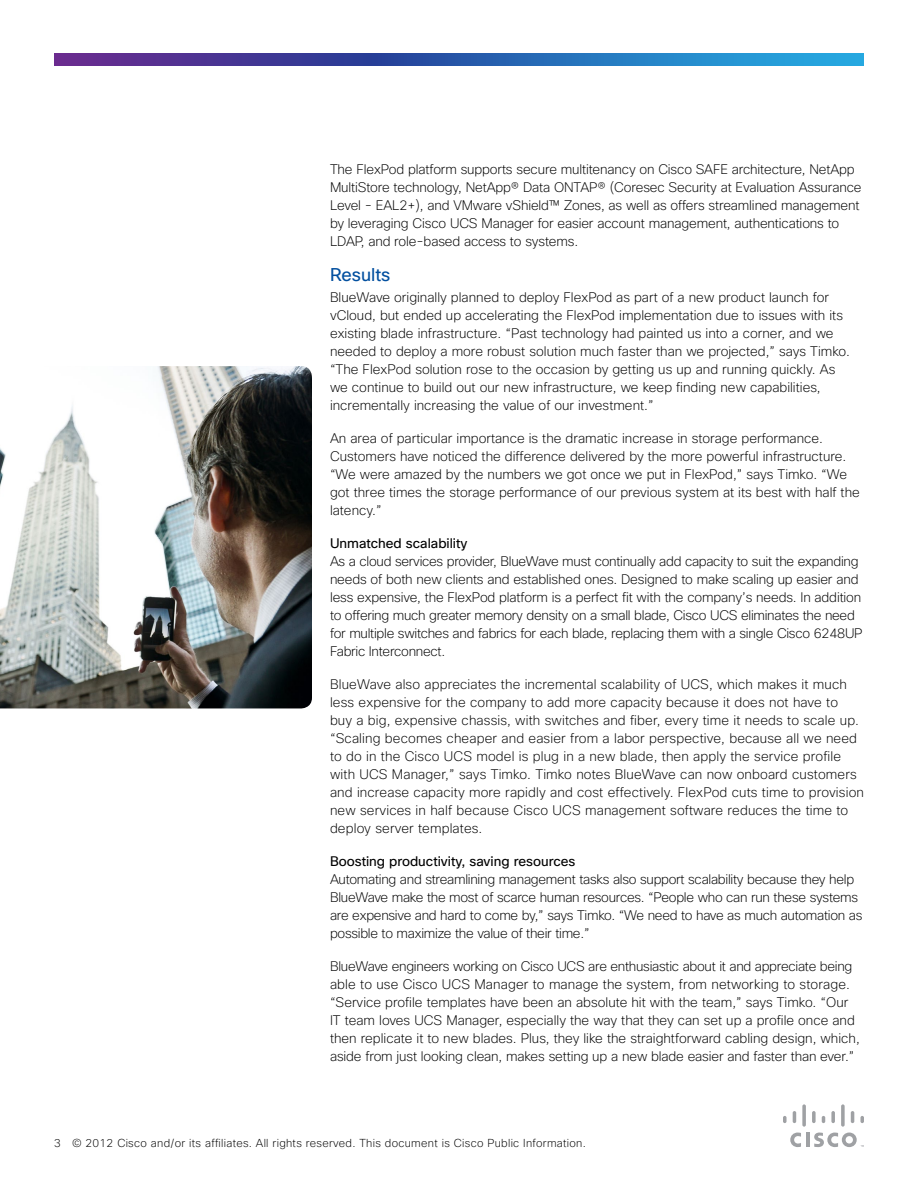
<style>
.page{position:relative;width:918px;height:1188px;background:#fff}
.page>*{position:absolute;margin:0;border:0;box-sizing:border-box;transform-origin:0 0}
.Subhead_1{font:18px "Cisco Sans";color:#024f9f}
.Body_1{font:200 13.5px/18px "Cisco Sans";color:#000}
.Body_1-2{font:200 13.5px/18px "Cisco Sans";letter-spacing:-.02em;color:#000}
.Subhead_2{font:13.5px "Cisco Sans";color:#000}
.Folio{font:200 11.25px "Cisco Sans";letter-spacing:.025em;color:#000}
</style>
<div class="page">
<svg style="left:54px;top:53px;width:810px;height:12px"></svg>
<hr style="left:806px;top:1133px;width:3px;height:14px;background:#9fa1a4">
<svg style="left:790px;top:1133px;width:11px;height:14px"></svg>
<svg style="left:783px;top:1116px;width:4px;height:7px"></svg>
<svg style="left:793px;top:1111px;width:3px;height:12px"></svg>
<svg style="left:802px;top:1104px;width:4px;height:23px"></svg>
<svg style="left:812px;top:1111px;width:4px;height:12px"></svg>
<svg style="left:822px;top:1116px;width:3px;height:7px"></svg>
<svg style="left:831px;top:1111px;width:4px;height:12px"></svg>
<svg style="left:841px;top:1104px;width:4px;height:23px"></svg>
<svg style="left:851px;top:1111px;width:3px;height:12px"></svg>
<svg style="left:860px;top:1116px;width:4px;height:7px"></svg>
<svg style="left:814px;top:1133px;width:50px;height:14px"></svg>
<img style="left:0;top:366px;width:312px;height:342px">
<p class="Body_1" style="left:330px;top:160px;width:533px">The FlexPod platform supports secure multitenancy on Cisco SAFE architecture, NetApp MultiStore technology, NetApp® Data ONTAP® (Coresec Security at Evaluation Assurance Level - EAL2+), and VMware vShield™ Zones, as well as offers streamlined management by leveraging Cisco UCS Manager for easier account management, authentications to LDAP, and role-based access to systems.</p>
<p class="Subhead_1" style="left:330px;top:263px;width:62px">Results</p>
<p class="Body_1" style="left:330px;top:288px;width:521px">BlueWave originally planned to deploy FlexPod as part of a new product launch for vCloud, but ended up accelerating the FlexPod implementation due to issues with its existing blade infrastructure. “Past technology had painted us into a corner, and we needed to deploy a more robust solution much faster than we projected,” says Timko. “The FlexPod solution rose to the occasion by getting us up and running quickly. As we continue to build out our new infrastructure, we keep finding new capabilities, incrementally increasing the value of our investment.”</p>
<p class="Body_1" style="left:330px;top:429px;width:531px">An area of particular importance is the dramatic increase in storage performance.<br>Customers have noticed the difference delivered by the more powerful infrastructure. “We were amazed by the numbers we got once we put in FlexPod,” says Timko. “We got three times the storage performance of our previous system at its best with half the latency.”</p>
<p class="Subhead_2" style="left:330px;top:535px;width:139px">Unmatched scalability</p>
<p class="Body_1-2" style="left:330px;top:552px;width:534px">As a cloud services provider, BlueWave must continually add capacity to suit the expanding needs of both new clients and established ones. Designed to make scaling up easier and less expensive, the FlexPod platform is a perfect fit with the company’s needs. In addition to offering much greater memory density on a small blade, Cisco UCS eliminates the need for multiple switches and fabrics for each blade, replacing them with a single Cisco 6248UP Fabric Interconnect.</p>
<p class="Body_1" style="left:330px;top:675px;width:536px">BlueWave also appreciates the incremental scalability of UCS, which makes it much less expensive for the company to add more capacity because it does not have to<br>buy a big, expensive chassis, with switches and fiber, every time it needs to scale up. “Scaling becomes cheaper and easier from a labor perspective, because all we need to do in the Cisco UCS model is plug in a new blade, then apply the service profile with UCS Manager,” says Timko. Timko notes BlueWave can now onboard customers and increase capacity more rapidly and cost effectively. FlexPod cuts time to provision new services in half because Cisco UCS management software reduces the time to deploy server templates.</p>
<p class="Subhead_2" style="left:330px;top:853px;width:247px">Boosting productivity, saving resources</p>
<p class="Body_1-2" style="left:330px;top:870px;width:534px">Automating and streamlining management tasks also support scalability because they help BlueWave make the most of scarce human resources. “People who can run these systems are expensive and hard to come by,” says Timko. “We need to have as much automation as possible to maximize the value of their time.”</p>
<p class="Body_1" style="left:330px;top:957px;width:531px">BlueWave engineers working on Cisco UCS are enthusiastic about it and appreciate being able to use Cisco UCS Manager to manage the system, from networking to storage. “Service profile templates have been an absolute hit with the team,” says Timko. “Our IT team loves UCS Manager, especially the way that they can set up a profile once and then replicate it to new blades. Plus, they like the straightforward cabling design, which, aside from just looking clean, makes setting up a new blade easier and faster than ever.”</p>
<p class="Folio" style="left:54px;top:1136px;width:533px">3 © 2012 Cisco and/or its affiliates. All rights reserved. This document is Cisco Public Information.</p>
</div>
